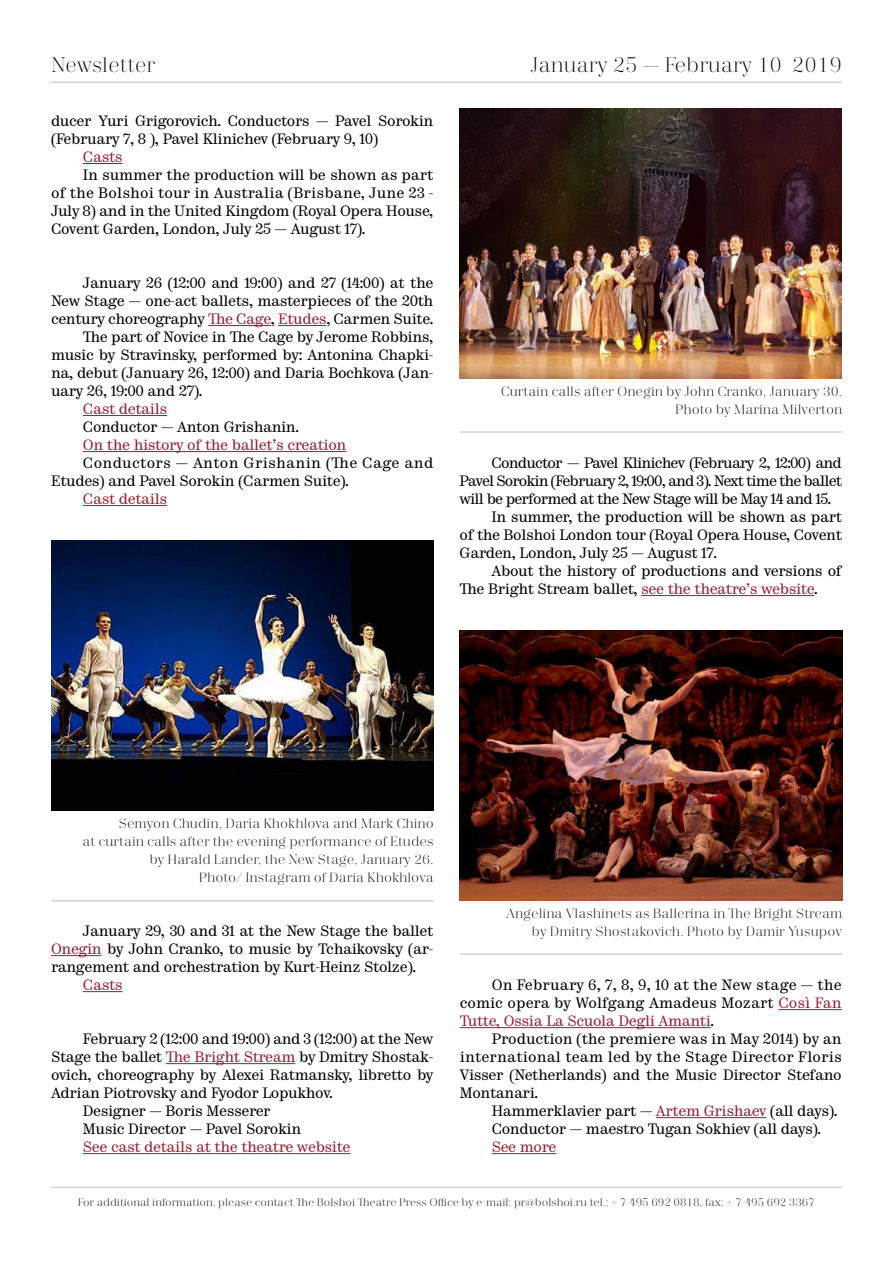
<style>
.page{position:relative;width:893px;height:1263px;background:#fff}
.page>*{position:absolute;margin:0;border:0;box-sizing:border-box;transform-origin:0 0}
.t1{font:300 21px "Trivia Serif";color:#000}
.t2{font:15px/18px "Trivia Serif 10 Demo";letter-spacing:-.025em;color:#000}
.t3{font:15px "Trivia Serif 10 Demo";letter-spacing:-.055em;color:#000}
.t4{font:15px "Trivia Serif 10 Demo";letter-spacing:-.025em;color:#981d39}
.t5{font:300 13.5px/18px "Trivia Serif";color:#000;text-align:right}
.t6{font:300 10.95px "Trivia Serif";color:#000}
.s1{color:#981d39}
</style>
<div class="page">
<hr style="left:51px;top:81px;width:791px;height:2px;background:#d1d3d4">
<hr style="left:51px;top:1187px;width:791px;height:1px;background:#d1d3d4">
<hr style="left:83px;top:163px;width:40px;height:1px;background:#981d39">
<hr style="left:208px;top:325px;width:63px;height:1px;background:#981d39">
<hr style="left:278px;top:325px;width:48px;height:1px;background:#981d39">
<hr style="left:83px;top:415px;width:84px;height:1px;background:#981d39">
<hr style="left:83px;top:451px;width:263px;height:1px;background:#981d39">
<hr style="left:83px;top:505px;width:84px;height:1px;background:#981d39">
<img style="left:51px;top:540px;width:382px;height:270px">
<hr style="left:51px;top:900px;width:383px;height:2px;background:#d1d3d4">
<hr style="left:460px;top:431px;width:382px;height:2px;background:#d1d3d4">
<hr style="left:460px;top:953px;width:382px;height:2px;background:#d1d3d4">
<hr style="left:51px;top:955px;width:50px;height:1px;background:#981d39">
<hr style="left:83px;top:991px;width:40px;height:1px;background:#981d39">
<hr style="left:166px;top:1063px;width:129px;height:1px;background:#981d39">
<hr style="left:83px;top:1153px;width:268px;height:1px;background:#981d39">
<hr style="left:641px;top:595px;width:173px;height:1px;background:#981d39">
<img style="left:460px;top:108px;width:382px;height:270px">
<img style="left:460px;top:630px;width:382px;height:270px">
<hr style="left:778px;top:1009px;width:64px;height:1px;background:#981d39">
<hr style="left:460px;top:1027px;width:251px;height:1px;background:#981d39">
<hr style="left:656px;top:1117px;width:110px;height:1px;background:#981d39">
<hr style="left:492px;top:1153px;width:64px;height:1px;background:#981d39">
<h1 class="t1" style="left:51px;top:54px;width:106px">Newsletter</h1>
<h1 class="t1" style="left:530px;top:54px;width:313px">January 25 — February 10 2019</h1>
<p class="t2" style="left:51px;top:113px;width:384px">ducer Yuri Grigorovich. Conductors — Pavel Sorokin (February 7, 8 ), Pavel Klinichev (February 9, 10)</p>
<p class="t4" style="left:83px;top:148px;width:41px">Casts</p>
<p class="t2" style="left:51px;top:167px;width:384px;text-align:justify;text-indent:32px">In summer the production will be shown as part of the Bolshoi tour in Australia (Brisbane, June 23 - July 8) and in the United Kingdom (Royal Opera House, Covent Garden, London, July 25 — August 17).</p>
<p class="t2" style="left:83px;top:275px;width:352px">January 26 (12:00 and 19:00) and 27 (14:00) at the</p>
<p class="t2" style="left:51px;top:293px;width:384px">New Stage — one-act ballets, masterpieces of the 20th</p>
<p class="t2" style="left:51px;top:311px;width:384px">century choreography <span class="s1">The Cage</span>, <span class="s1">Etudes</span>, Carmen Suite.</p>
<p class="t2" style="left:83px;top:329px;width:352px">The part of Novice in The Cage by Jerome Robbins,</p>
<p class="t2" style="left:51px;top:347px;width:384px">music by Stravinsky, performed by: Antonina Chapki-</p>
<p class="t2" style="left:51px;top:365px;width:384px">na, debut (January 26, 12:00) and Daria Bochkova (Jan-</p>
<p class="t2" style="left:51px;top:383px;width:153px">uary 26, 19:00 and 27).</p>
<p class="t4" style="left:83px;top:400px;width:86px">Cast details</p>
<p class="t2" style="left:83px;top:419px;width:218px">Conductor — Anton Grishanin.</p>
<p class="t4" style="left:83px;top:436px;width:265px">On the history of the ballet’s creation</p>
<p class="t2" style="left:51px;top:455px;width:384px;text-indent:32px">Conductors — Anton Grishanin (The Cage and<br>Etudes) and Pavel Sorokin (Carmen Suite).</p>
<p class="t4" style="left:83px;top:490px;width:86px">Cast details</p>
<p class="t5" style="left:501px;top:383px;width:343px">Curtain calls after Onegin by John Cranko, January 30.<br>Photo by Marina Milverton</p>
<p class="t3" style="left:491px;top:454px;width:352px">Conductor — Pavel Klinichev (February 2, 12:00) and</p>
<p class="t3" style="left:460px;top:472px;width:384px">Pavel Sorokin (February 2, 19:00, and 3). Next time the ballet</p>
<p class="t3" style="left:460px;top:490px;width:373px">will be performed at the New Stage will be May 14 and 15.</p>
<p class="t2" style="left:491px;top:509px;width:352px">In summer, the production will be shown as part</p>
<p class="t2" style="left:460px;top:527px;width:384px">of the Bolshoi London tour (Royal Opera House, Covent</p>
<p class="t2" style="left:460px;top:545px;width:259px">Garden, London, July 25 — August 17.</p>
<p class="t2" style="left:491px;top:563px;width:352px">About the history of productions and versions of</p>
<p class="t2" style="left:460px;top:581px;width:360px">The Bright Stream ballet, <span class="s1">see the theatre’s website</span>.</p>
<p class="t5" style="left:82px;top:815px;width:353px">Semyon Chudin, Daria Khokhlova and Mark Chino<br>at curtain calls after the evening performance of Etudes by Harald Lander, the New Stage, January 26.<br>Photo/ Instagram of Daria Khokhlova</p>
<p class="t5" style="left:506px;top:905px;width:337px">Angelina Vlashinets as Ballerina in The Bright Stream</p>
<p class="t2" style="left:83px;top:923px;width:352px">January 29, 30 and 31 at the New Stage the ballet</p>
<p class="t5" style="left:531px;top:923px;width:312px">by Dmitry Shostakovich. Photo by Damir Yusupov</p>
<p class="t2" style="left:51px;top:941px;width:384px"><span class="s1">Onegin</span> by John Cranko, to music by Tchaikovsky (ar&shy;rangement and orchestration by Kurt-Heinz Stolze).</p>
<p class="t4" style="left:83px;top:976px;width:41px">Casts</p>
<p class="t2" style="left:460px;top:977px;width:383px;text-align:justify;text-indent:32px">On February 6, 7, 8, 9, 10 at the New stage — the comic opera by Wolfgang Amadeus Mozart <span class="s1">Così Fan Tutte, Ossia La Scuola Degli Amanti</span>.</p>
<p class="t2" style="left:460px;top:1031px;width:383px;text-align:justify;text-indent:32px">Production (the premiere was in May 2014) by an international team led by the Stage Director Floris Visser (Netherlands) and the Music Director Stefano Montanari.</p>
<p class="t2" style="left:492px;top:1103px;width:347px">Hammerklavier part — <span class="s1">Artem Grishaev</span> (all days).<br>Conductor — maestro Tugan Sokhiev (all days).</p>
<p class="t4" style="left:492px;top:1138px;width:66px">See more</p>
<p class="t2" style="left:83px;top:1031px;width:352px">February 2 (12:00 and 19:00) and 3 (12:00) at the New</p>
<p class="t2" style="left:51px;top:1049px;width:384px">Stage the ballet <span class="s1">The Bright Stream</span> by Dmitry Shostak-</p>
<p class="t2" style="left:51px;top:1067px;width:384px">ovich, choreography by Alexei Ratmansky, libretto by</p>
<p class="t2" style="left:51px;top:1085px;width:283px">Adrian Piotrovsky and Fyodor Lopukhov.</p>
<p class="t2" style="left:83px;top:1103px;width:189px">Designer — Boris Messerer</p>
<p class="t2" style="left:83px;top:1121px;width:220px">Music Director — Pavel Sorokin</p>
<p class="t4" style="left:83px;top:1138px;width:269px">See cast details at the theatre website</p>
<p class="t6" style="left:78px;top:1196px;width:739px">For additional information, please contact The Bolshoi Theatre Press Office by e-mail: pr@bolshoi.ru tel.: + 7 495 692 0818, fax: + 7 495 692 3367</p>
</div>
